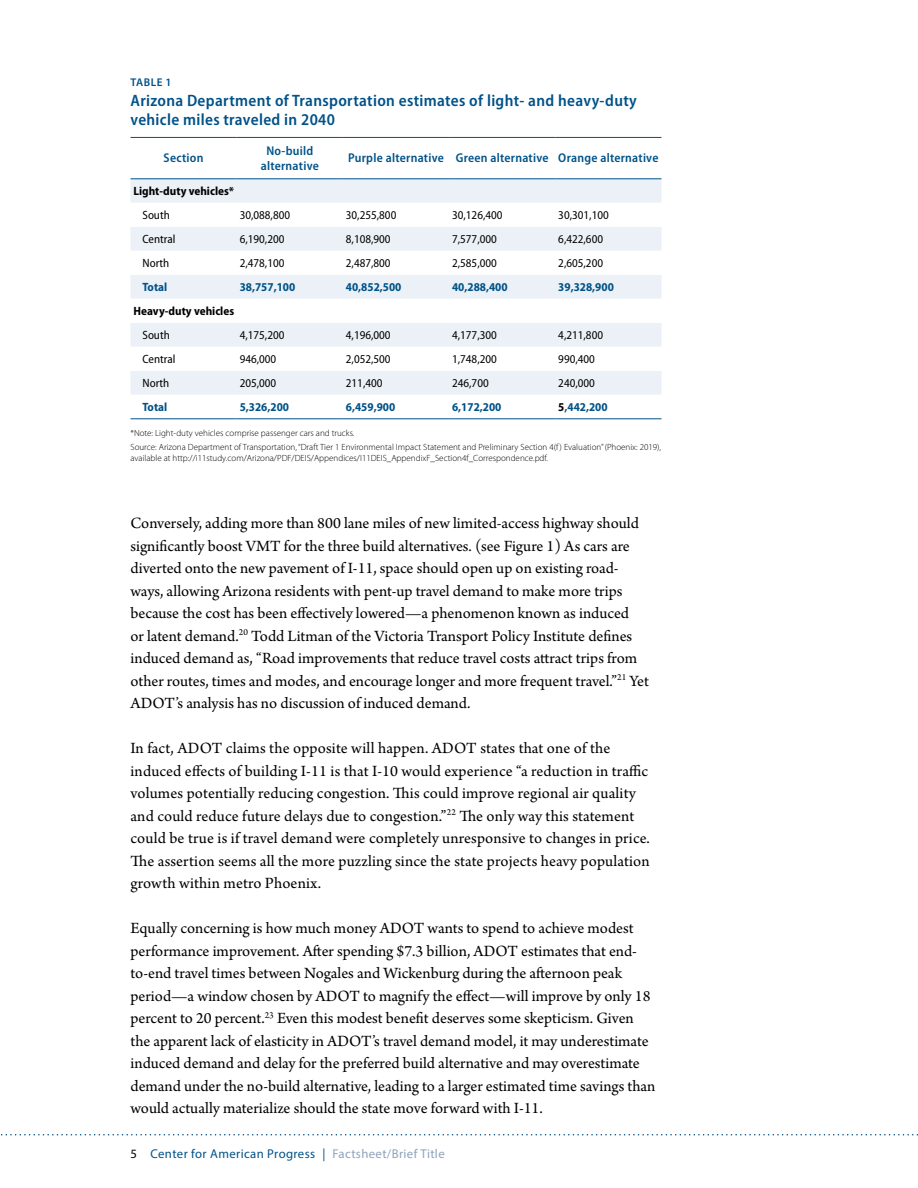
<style>
.page{position:relative;width:918px;height:1188px;background:#fff}
.page>*{position:absolute;margin:0;border:0;box-sizing:border-box;transform-origin:0 0}
.t1{font:16.5px/22.5px "Arno Pro";color:#000}
.t2{font:600 semi-condensed 16.5px/19.5px "Myriad Pro";letter-spacing:.02em;color:#005288}
.t3{font:600 semi-condensed 12.75px/15.3px "Myriad Pro";letter-spacing:.02em;color:#005288;text-align:center}
.t4{font:12.75px "Myriad Pro";letter-spacing:.03em;color:#005288}
.t5{font:semi-condensed 12px "Myriad Pro";color:#000}
.t6{font:700 semi-condensed 12px "Myriad Pro";color:#005288}
.t7{font:700 semi-condensed 12px "Myriad Pro";color:#000}
.t8{font:600 11.25px "Myriad Pro";letter-spacing:.04em;color:#005288}
.t9{font:300 9px/13.8px "Myriad Pro";color:#000}
.s1{color:#000}
.s2{color:#8ca3ba}
</style>
<div class="page">
<svg style="left:1px;top:1134px;width:917px;height:2px"></svg>
<div style="left:130px;top:180px;width:532px;height:23px;background:#ebf1f6"></div>
<svg style="left:130px;top:227px;width:532px;height:192px;fill:#f2f5f8"></svg>
<hr style="left:130px;top:137px;width:107px;height:1px;background:#005288">
<hr style="left:237px;top:137px;width:106px;height:1px;background:#005288">
<hr style="left:343px;top:137px;width:106px;height:1px;background:#005288">
<hr style="left:449px;top:137px;width:106px;height:1px;background:#005288">
<hr style="left:555px;top:137px;width:107px;height:1px;background:#005288">
<hr style="left:130px;top:179px;width:107px;height:1px;background:#005288">
<hr style="left:237px;top:179px;width:106px;height:1px;background:#005288">
<hr style="left:343px;top:179px;width:106px;height:1px;background:#005288">
<hr style="left:449px;top:179px;width:106px;height:1px;background:#005288">
<hr style="left:555px;top:179px;width:107px;height:1px;background:#005288">
<hr style="left:130px;top:419px;width:107px;height:1px;background:#005288">
<hr style="left:237px;top:419px;width:106px;height:1px;background:#005288">
<hr style="left:343px;top:419px;width:106px;height:1px;background:#005288">
<hr style="left:449px;top:419px;width:106px;height:1px;background:#005288">
<hr style="left:555px;top:419px;width:107px;height:1px;background:#005288">
<p class="t8" style="left:131px;top:76px;width:42px">TABLE 1</p>
<p class="t2" style="left:130px;top:91px;width:508px">Arizona Department of Transportation estimates of light- and heavy-duty vehicle miles traveled in 2040</p>
<p class="t3" style="left:164px;top:150px;width:41px">Section</p>
<p class="t3" style="left:261px;top:143px;width:60px">No-build alternative</p>
<p class="t3" style="left:348px;top:150px;width:312px">Purple alternative Green alternative Orange alternative</p>
<p class="t7" style="left:134px;top:185px;width:102px">Light-duty vehicles*</p>
<p class="t5" style="left:142px;top:209px;width:29px">South</p>
<p class="t5" style="left:240px;top:209px;width:52px">30,088,800</p>
<p class="t5" style="left:346px;top:209px;width:52px">30,255,800</p>
<p class="t5" style="left:452px;top:209px;width:52px">30,126,400</p>
<p class="t5" style="left:558px;top:209px;width:52px">30,301,100</p>
<p class="t5" style="left:142px;top:233px;width:34px">Central</p>
<p class="t5" style="left:240px;top:233px;width:46px">6,190,200</p>
<p class="t5" style="left:346px;top:233px;width:46px">8,108,900</p>
<p class="t5" style="left:452px;top:233px;width:46px">7,577,000</p>
<p class="t5" style="left:558px;top:233px;width:46px">6,422,600</p>
<p class="t5" style="left:142px;top:257px;width:28px">North</p>
<p class="t5" style="left:240px;top:257px;width:46px">2,478,100</p>
<p class="t5" style="left:346px;top:257px;width:46px">2,487,800</p>
<p class="t5" style="left:452px;top:257px;width:46px">2,585,000</p>
<p class="t5" style="left:558px;top:257px;width:46px">2,605,200</p>
<p class="t6" style="left:142px;top:281px;width:26px">Total</p>
<p class="t6" style="left:240px;top:281px;width:57px">38,757,100</p>
<p class="t6" style="left:346px;top:281px;width:57px">40,852,500</p>
<p class="t6" style="left:452px;top:281px;width:57px">40,288,400</p>
<p class="t6" style="left:558px;top:281px;width:57px">39,328,900</p>
<p class="t7" style="left:134px;top:305px;width:102px">Heavy-duty vehicles</p>
<p class="t5" style="left:142px;top:329px;width:29px">South</p>
<p class="t5" style="left:240px;top:329px;width:46px">4,175,200</p>
<p class="t5" style="left:346px;top:329px;width:46px">4,196,000</p>
<p class="t5" style="left:452px;top:329px;width:46px">4,177,300</p>
<p class="t5" style="left:558px;top:329px;width:46px">4,211,800</p>
<p class="t5" style="left:142px;top:353px;width:34px">Central</p>
<p class="t5" style="left:240px;top:353px;width:38px">946,000</p>
<p class="t5" style="left:346px;top:353px;width:46px">2,052,500</p>
<p class="t5" style="left:452px;top:353px;width:46px">1,748,200</p>
<p class="t5" style="left:558px;top:353px;width:38px">990,400</p>
<p class="t5" style="left:142px;top:377px;width:28px">North</p>
<p class="t5" style="left:240px;top:377px;width:38px">205,000</p>
<p class="t5" style="left:346px;top:377px;width:38px">211,400</p>
<p class="t5" style="left:452px;top:377px;width:38px">246,700</p>
<p class="t5" style="left:558px;top:377px;width:38px">240,000</p>
<p class="t6" style="left:142px;top:401px;width:26px">Total</p>
<p class="t6" style="left:240px;top:401px;width:51px">5,326,200</p>
<p class="t6" style="left:346px;top:401px;width:51px">6,459,900</p>
<p class="t6" style="left:452px;top:401px;width:51px">6,172,200</p>
<p class="t6" style="left:558px;top:401px;width:51px"><span class="s1">5</span>,442,200</p>
<p class="t9" style="left:130px;top:426px;width:532px">*Note: Light-duty vehicles comprise passenger cars and trucks.<br>Source: Arizona Department of Transportation, “Draft Tier 1 Environmental Impact Statement and Preliminary Section 4(f ) Evaluation” (Phoenix: 2019),</p>
<p class="t9" style="left:130px;top:451px;width:419px">available at http://i11study.com/Arizona/PDF/DEIS/Appendices/I11DEIS_AppendixF_Section4f_Correspondence.pdf.</p>
<p class="t1" style="left:130px;top:513px;width:520px">Conversely, adding more than 800 lane miles of new limited-access highway should significantly boost VMT for the three build alternatives. (see Figure 1) As cars are diverted onto the new pavement of I-11, space should open up on existing road&shy;ways, allowing Arizona residents with pent-up travel demand to make more trips because the cost has been effectively lowered—a phenomenon known as induced<br>or latent demand.<sup>20</sup> Todd Litman of the Victoria Transport Policy Institute defines induced demand as, “Road improvements that reduce travel costs attract trips from other routes, times and modes, and encourage longer and more frequent travel.”<sup>21</sup> Yet ADOT’s analysis has no discussion of induced demand.</p>
<p class="t1" style="left:130px;top:738px;width:521px">In fact, ADOT claims the opposite will happen. ADOT states that one of the induced effects of building I-11 is that I-10 would experience “a reduction in traffic volumes potentially reducing congestion. This could improve regional air quality and could reduce future delays due to congestion.”<sup>22</sup> The only way this statement could be true is if travel demand were completely unresponsive to changes in price.<br>The assertion seems all the more puzzling since the state projects heavy population growth within metro Phoenix.</p>
<p class="t1" style="left:130px;top:918px;width:526px">Equally concerning is how much money ADOT wants to spend to achieve modest performance improvement. After spending $7.3 billion, ADOT estimates that end&shy;to-end travel times between Nogales and Wickenburg during the afternoon peak period—a window chosen by ADOT to magnify the effect—will improve by only 18 percent to 20 percent.<sup>23</sup> Even this modest benefit deserves some skepticism. Given the apparent lack of elasticity in ADOT’s travel demand model, it may underestimate induced demand and delay for the preferred build alternative and may overestimate demand under the no-build alternative, leading to a larger estimated time savings than would actually materialize should the state move forward with I-11.</p>
<p class="t4" style="left:130px;top:1146px;width:316px"><span class="s1">5</span> Center for American Progress | <span class="s2">Factsheet/Brief Title</span></p>
</div>
